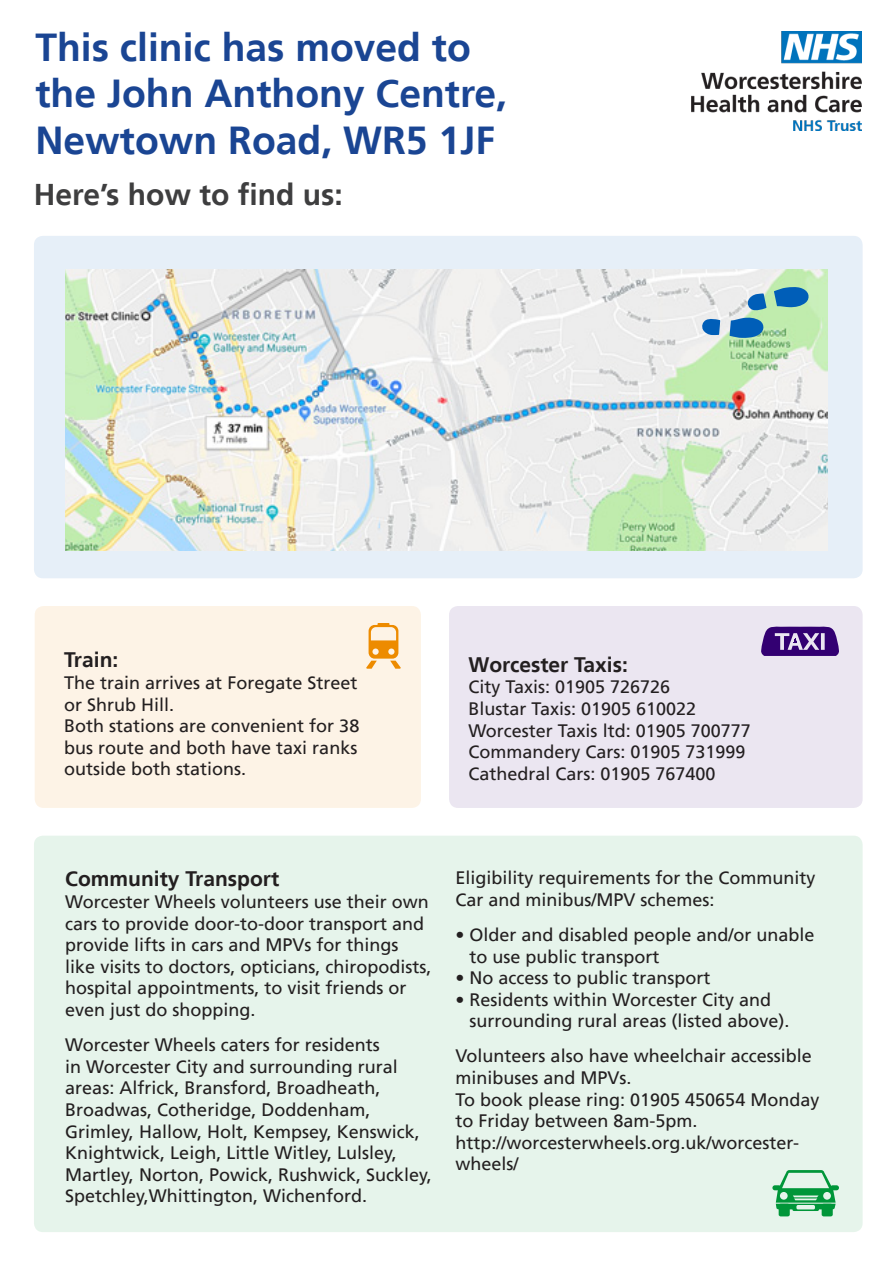
<style>
.page{position:relative;width:893px;height:1263px;background:#fff}
.page>*{position:absolute;margin:0;border:0;box-sizing:border-box;transform-origin:0 0}
.t1{font:700 39px/46.8px "Frutiger";color:#1a4593}
.t2{font:700 30px "Frutiger";color:#3e3e3f}
.t3{font:700 21px "Frutiger";color:#231f20}
.t4{font:18px/21.6px "Frutiger";color:#231f20}
</style>
<div class="page">
<div style="left:449px;top:606px;width:414px;height:202px;background:#ebe6f1;border-radius:9px"></div>
<div style="left:34px;top:836px;width:829px;height:396px;background:#e6f4eb;border-radius:9px"></div>
<div style="left:34px;top:236px;width:829px;height:342px;background:#e6eff8;border-radius:9px"></div>
<img style="left:691px;top:32px;width:171px;height:98px">
<img style="left:65px;top:270px;width:763px;height:280px">
<div style="left:35px;top:606px;width:386px;height:202px;background:#fdf3e6;border-radius:9px"></div>
<svg style="left:366px;top:623px;width:35px;height:46px"></svg>
<svg style="left:761px;top:626px;width:78px;height:30px"></svg>
<div style="left:779px;top:1204px;width:11px;height:12px;background:#009639;border-radius:2px"></div>
<div style="left:822px;top:1204px;width:11px;height:12px;background:#009639;border-radius:2px"></div>
<div style="left:772px;top:1185px;width:9px;height:5px;background:#009639;border-radius:3px"></div>
<div style="left:830px;top:1185px;width:9px;height:5px;background:#009639;border-radius:3px"></div>
<svg style="left:776px;top:1170px;width:60px;height:41px"></svg>
<svg style="left:701px;top:318px;width:19px;height:17px"></svg>
<svg style="left:730px;top:317px;width:34px;height:21px"></svg>
<svg style="left:747px;top:293px;width:19px;height:18px"></svg>
<svg style="left:774px;top:287px;width:35px;height:20px"></svg>
<p class="t1" style="left:35px;top:24px;width:473px">This clinic has moved to the John Anthony Centre,<br>Newtown Road, WR5 1JF</p>
<p class="t2" style="left:34px;top:177px;width:310px">Here’s how to find us:</p>
<p class="t3" style="left:64px;top:648px;width:56px">Train:</p>
<p class="t4" style="left:64px;top:672px;width:295px">The train arrives at Foregate Street or Shrub Hill.</p>
<p class="t4" style="left:64px;top:715px;width:297px;text-align:justify">Both stations are convenient for 38 bus route and both have taxi ranks outside both stations.</p>
<p class="t3" style="left:468px;top:652px;width:161px">Worcester Taxis:</p>
<p class="t4" style="left:468px;top:676px;width:203px">City Taxis: 01905 726726</p>
<p class="t4" style="left:468px;top:698px;width:229px">Blustar Taxis: 01905 610022</p>
<p class="t4" style="left:468px;top:719px;width:284px">Worcester Taxis ltd: 01905 700777</p>
<p class="t4" style="left:468px;top:741px;width:279px">Commandery Cars: 01905 731999</p>
<p class="t4" style="left:468px;top:763px;width:249px">Cathedral Cars: 01905 767400</p>
<p class="t3" style="left:65px;top:867px;width:215px">Community Transport</p>
<p class="t4" style="left:65px;top:891px;width:368px">Worcester Wheels volunteers use their own cars to provide door-to-door transport and provide lifts in cars and MPVs for things like visits to doctors, opticians, chiropodists, hospital appointments, to visit friends or even just do shopping.</p>
<p class="t4" style="left:65px;top:1034px;width:368px">Worcester Wheels caters for residents<br>in Worcester City and surrounding rural areas: Alfrick, Bransford, Broadheath, Broadwas, Cotheridge, Doddenham, Grimley, Hallow, Holt, Kempsey, Kenswick, Knightwick, Leigh, Little Witley, Lulsley, Martley, Norton, Powick, Rushwick, Suckley, Spetchley,Whittington, Wichenford.</p>
<p class="t4" style="left:455px;top:867px;width:362px">Eligibility requirements for the Community<br>Car and minibus/MPV schemes:</p>
<p class="t4" style="left:469px;top:924px;width:347px;text-indent:-14px">• Older and disabled people and/or unable to use public transport</p>
<p class="t4" style="left:455px;top:967px;width:257px">• No access to public transport</p>
<p class="t4" style="left:469px;top:989px;width:322px;text-indent:-14px">• Residents within Worcester City and surrounding rural areas (listed above).</p>
<p class="t4" style="left:455px;top:1045px;width:358px">Volunteers also have wheelchair accessible minibuses and MPVs.</p>
<p class="t4" style="left:455px;top:1089px;width:365px">To book please ring: 01905 450654 Monday to Friday between 8am-5pm.</p>
<p class="t4" style="left:455px;top:1132px;width:345px">http://worcesterwheels.org.uk/worcester&shy;wheels/</p>
</div>
